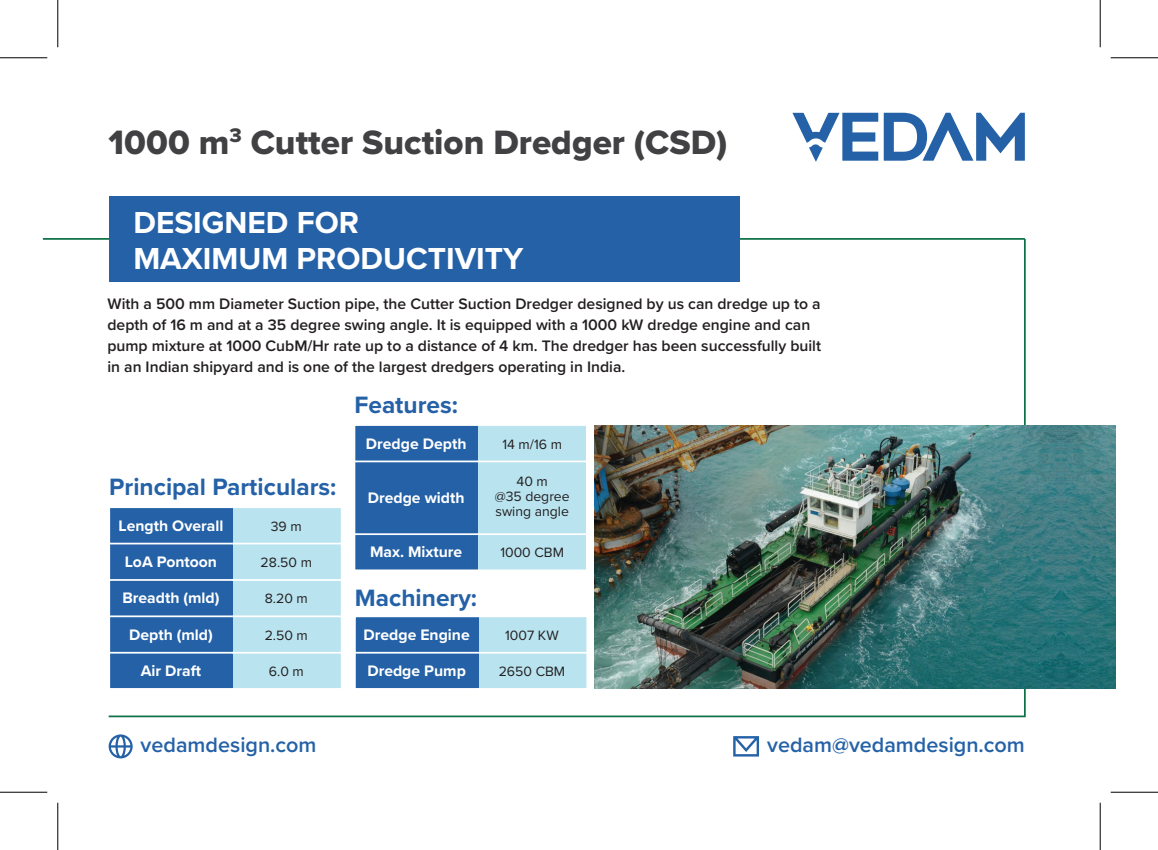
<style>
.page{position:relative;width:1158px;height:850px;background:#fff}
.page>*{position:absolute;margin:0;border:0;box-sizing:border-box;transform-origin:0 0}
.t1{font:35px "Proxima Nova Extrabld";color:#414042}
.t2{font:700 31.5px/35.5px "Proxima Nova";color:#fff}
.t3{font:700 24.5px "Proxima Nova";color:#2461a7}
.t4{font:600 21.53px "Proxima Nova";color:#2461a7}
.t5{font:600 15.75px/21px "Proxima Nova";color:#231f20}
.t6{font:700 15.75px "Proxima Nova";color:#fff}
.t7{font:14px/15.2px "Proxima Nova";color:#231f20;text-align:center}
</style>
<div class="page">
<svg style="left:792px;top:113px;width:232px;height:48px"></svg>
<hr style="left:1023px;top:239px;width:2px;height:226px;background:#0f7147">
<hr style="left:43px;top:238px;width:981px;height:2px;background:#0f7147">
<svg style="left:108px;top:688px;width:918px;height:30px"></svg>
<div style="left:109px;top:196px;width:630px;height:86px;background:#2461a7"></div>
<div style="left:232px;top:507px;width:109px;height:182px;background:#b9e3ef"></div>
<div style="left:109px;top:507px;width:124px;height:182px;background:#2461a7"></div>
<div style="left:108px;top:506px;width:234px;height:184px;border:2px solid #fff"></div>
<hr style="left:108px;top:543px;width:125px;height:1px;background:#fff">
<hr style="left:108px;top:579px;width:125px;height:2px;background:#fff">
<hr style="left:108px;top:615px;width:125px;height:2px;background:#fff">
<hr style="left:108px;top:652px;width:125px;height:1px;background:#fff">
<hr style="left:108px;top:688px;width:125px;height:2px;background:#fff">
<hr style="left:232px;top:543px;width:109px;height:1px;background:#fff">
<hr style="left:232px;top:579px;width:110px;height:2px;background:#fff">
<hr style="left:232px;top:615px;width:109px;height:2px;background:#fff">
<hr style="left:232px;top:652px;width:110px;height:1px;background:#fff">
<hr style="left:232px;top:688px;width:110px;height:2px;background:#fff">
<div style="left:478px;top:616px;width:109px;height:73px;background:#b9e3ef"></div>
<div style="left:355px;top:616px;width:123px;height:73px;background:#2461a7"></div>
<div style="left:354px;top:615px;width:234px;height:75px;border:2px solid #fff"></div>
<hr style="left:353px;top:652px;width:125px;height:1px;background:#fff">
<hr style="left:353px;top:688px;width:126px;height:2px;background:#fff">
<hr style="left:478px;top:652px;width:109px;height:1px;background:#fff">
<hr style="left:478px;top:688px;width:109px;height:2px;background:#fff">
<div style="left:477px;top:425px;width:109px;height:145px;background:#b9e3ef"></div>
<div style="left:354px;top:425px;width:124px;height:145px;background:#2461a7"></div>
<div style="left:353px;top:424px;width:234px;height:147px;border:2px solid #fff"></div>
<hr style="left:354px;top:460px;width:124px;height:2px;background:#fff">
<hr style="left:354px;top:533px;width:124px;height:2px;background:#fff">
<hr style="left:354px;top:569px;width:124px;height:2px;background:#fff">
<hr style="left:477px;top:460px;width:109px;height:2px;background:#fff">
<hr style="left:477px;top:533px;width:109px;height:2px;background:#fff">
<hr style="left:477px;top:569px;width:110px;height:2px;background:#fff">
<img style="left:594px;top:426px;width:520px;height:262px">
<svg style="left:109px;top:734px;width:24px;height:24px"></svg>
<svg style="left:733px;top:736px;width:26px;height:20px"></svg>
<hr style="left:0;top:57px;width:47px;height:1px;background:#000">
<hr style="left:1110px;top:57px;width:47px;height:1px;background:#000">
<hr style="left:0;top:792px;width:47px;height:1px;background:#000">
<hr style="left:1110px;top:792px;width:47px;height:1px;background:#000">
<hr style="left:57px;top:0;width:1px;height:47px;background:#000">
<hr style="left:57px;top:802px;width:1px;height:48px;background:#000">
<hr style="left:1099px;top:0;width:1px;height:47px;background:#000">
<hr style="left:1099px;top:802px;width:1px;height:48px;background:#000">
<h1 class="t1" style="left:109px;top:116px;width:620px">1000 m<sup>3</sup> Cutter Suction Dredger (CSD)</h1>
<h2 class="t2" style="left:133px;top:204px;width:392px">DESIGNED FOR<br>MAXIMUM PRODUCTIVITY</h2>
<p class="t5" style="left:107px;top:293px;width:715px">With a 500 mm Diameter Suction pipe, the Cutter Suction Dredger designed by us can dredge up to a depth of 16 m and at a 35 degree swing angle. It is equipped with a 1000 kW dredge engine and can pump mixture at 1000 CubM/Hr rate up to a distance of 4 km. The dredger has been successfully built in an Indian shipyard and is one of the largest dredgers operating in India.</p>
<h3 class="t3" style="left:109px;top:468px;width:228px">Principal Particulars:</h3>
<p class="t6" style="left:119px;top:514px;width:106px">Length Overall</p>
<p class="t6" style="left:125px;top:550px;width:94px">LoA Pontoon</p>
<p class="t6" style="left:122px;top:586px;width:99px">Breadth (mld)</p>
<p class="t6" style="left:129px;top:622px;width:85px">Depth (mld)</p>
<p class="t6" style="left:141px;top:659px;width:62px">Air Draft</p>
<p class="t7" style="left:271px;top:518px;width:32px">39 m</p>
<p class="t7" style="left:260px;top:554px;width:53px">28.50 m</p>
<p class="t7" style="left:265px;top:590px;width:45px">8.20 m</p>
<p class="t7" style="left:265px;top:627px;width:45px">2.50 m</p>
<p class="t7" style="left:269px;top:663px;width:36px">6.0 m</p>
<h3 class="t3" style="left:354px;top:386px;width:105px">Features:</h3>
<p class="t6" style="left:366px;top:432px;width:102px">Dredge Depth</p>
<p class="t6" style="left:368px;top:486px;width:98px">Dredge width</p>
<p class="t6" style="left:370px;top:540px;width:94px">Max. Mixture</p>
<h3 class="t3" style="left:355px;top:579px;width:124px">Machinery:</h3>
<p class="t6" style="left:363px;top:623px;width:108px">Dredge Engine</p>
<p class="t6" style="left:367px;top:659px;width:100px">Dredge Pump</p>
<p class="t7" style="left:502px;top:436px;width:61px">14 m/16 m</p>
<p class="t7" style="left:494px;top:473px;width:76px">40 m<br>@35 degree swing angle</p>
<p class="t7" style="left:500px;top:544px;width:65px">1000 CBM</p>
<p class="t7" style="left:505px;top:627px;width:55px">1007 KW</p>
<p class="t7" style="left:498px;top:663px;width:68px">2650 CBM</p>
<h3 class="t4" style="left:141px;top:728px;width:177px">vedamdesign.com</h3>
<h3 class="t4" style="left:767px;top:728px;width:259px">vedam@vedamdesign.com</h3>
</div>
